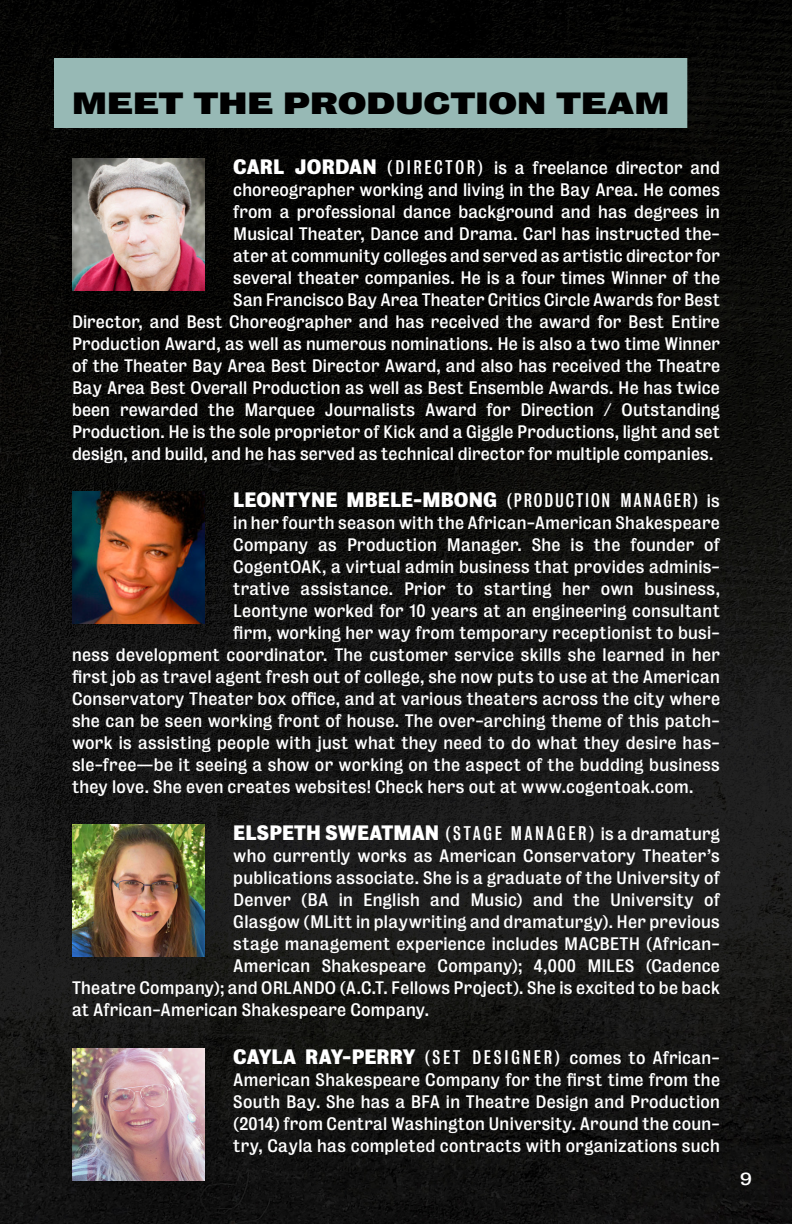
<style>
.page{position:relative;width:792px;height:1224px;background:#fff}
.page>*{position:absolute;margin:0;border:0;box-sizing:border-box;transform-origin:0 0}
.Headings{font:900 28px "Bureau Grot Wide";color:#000}
.t1{font:700 19px "Bureau Grot";letter-spacing:.005em;color:#fff}
.t2{font:16.4px/22px "Bureau Grot";letter-spacing:.015em;color:#fff;text-align:justify}
.Pull_Quotes{font:16px "Bureau Grot Wide";color:#fff}
.s1{font-weight:700;font-size:19px}
.s2{font-family:"Bureau Grot Condensed";font-size:18px}
.s3{font-family:"Bureau Grot Condensed";font-weight:400;font-size:18px}
.s4{font-weight:400;font-size:16.4px}
</style>
<div class="page">
<img style="left:0;top:0;width:792px;height:1224px">
<div style="left:54px;top:58px;width:633px;height:70px;background:#97b9b5"></div>
<div style="left:50px;top:136px;width:182px;height:183px;background:#000"></div>
<img style="left:72px;top:158px;width:132px;height:133px">
<div style="left:50px;top:469px;width:182px;height:183px;background:#000;opacity:.13"></div>
<img style="left:72px;top:491px;width:132px;height:133px">
<div style="left:50px;top:802px;width:182px;height:183px;background:#000;opacity:.13"></div>
<img style="left:72px;top:824px;width:132px;height:133px">
<div style="left:50px;top:1026px;width:182px;height:182px;background:#000;opacity:.13"></div>
<img style="left:72px;top:1048px;width:132px;height:133px">
<p class="Headings" style="left:72px;top:86px;width:599px">MEET THE PRODUCTION TEAM</p>
<p class="t2" style="left:233px;top:156px;width:488px"><span class="s1">CARL JORDAN</span> <span class="s2">(DIREC TOR)</span> is a freelance director and</p>
<p class="t2" style="left:233px;top:178px;width:488px">choreographer working and living in the Bay Area. He comes</p>
<p class="t2" style="left:233px;top:200px;width:488px">from a professional dance background and has degrees in</p>
<p class="t2" style="left:233px;top:222px;width:488px">Musical Theater, Dance and Drama. Carl has instructed the-</p>
<p class="t2" style="left:233px;top:244px;width:488px">ater at community colleges and served as artistic director for</p>
<p class="t2" style="left:233px;top:266px;width:488px">several theater companies. He is a four times Winner of the</p>
<p class="t2" style="left:233px;top:288px;width:488px">San Francisco Bay Area Theater Critics Circle Awards for Best</p>
<p class="t2" style="left:72px;top:310px;width:649px">Director, and Best Choreographer and has received the award for Best Entire</p>
<p class="t2" style="left:72px;top:332px;width:649px">Production Award, as well as numerous nominations. He is also a two time Winner</p>
<p class="t2" style="left:72px;top:354px;width:650px">of the Theater Bay Area Best Director Award, and also has received the Theatre</p>
<p class="t2" style="left:72px;top:376px;width:649px">Bay Area Best Overall Production as well as Best Ensemble Awards. He has twice</p>
<p class="t2" style="left:72px;top:398px;width:650px">been rewarded the Marquee Journalists Award for Direction / Outstanding</p>
<p class="t2" style="left:72px;top:420px;width:650px">Production. He is the sole proprietor of Kick and a Giggle Productions, light and set</p>
<p class="t2" style="left:72px;top:442px;width:643px">design, and build, and he has served as technical director for multiple companies.</p>
<p class="t1" style="left:233px;top:488px;width:488px">LEONTYNE MBELE-MBONG <span class="s3">(PRODUCTION MANAGER)</span> <span class="s4">is</span></p>
<p class="t2" style="left:233px;top:512px;width:488px">in her fourth season with the African-American Shakespeare</p>
<p class="t2" style="left:233px;top:534px;width:488px">Company as Production Manager. She is the founder of</p>
<p class="t2" style="left:233px;top:556px;width:488px">CogentOAK, a virtual admin business that provides adminis-</p>
<p class="t2" style="left:233px;top:578px;width:488px">trative assistance. Prior to starting her own business,</p>
<p class="t2" style="left:233px;top:600px;width:488px">Leontyne worked for 10 years at an engineering consultant</p>
<p class="t2" style="left:233px;top:622px;width:488px">firm, working her way from temporary receptionist to busi-</p>
<p class="t2" style="left:72px;top:644px;width:649px">ness development coordinator. The customer service skills she learned in her</p>
<p class="t2" style="left:72px;top:666px;width:649px">first job as travel agent fresh out of college, she now puts to use at the American</p>
<p class="t2" style="left:72px;top:688px;width:650px">Conservatory Theater box office, and at various theaters across the city where</p>
<p class="t2" style="left:72px;top:710px;width:650px">she can be seen working front of house. The over-arching theme of this patch-</p>
<p class="t2" style="left:72px;top:732px;width:650px">work is assisting people with just what they need to do what they desire has-</p>
<p class="t2" style="left:72px;top:754px;width:649px">sle-free—be it seeing a show or working on the aspect of the budding business</p>
<p class="t2" style="left:72px;top:776px;width:623px">they love. She even creates websites! Check hers out at www.cogentoak.com.</p>
<p class="t1" style="left:233px;top:821px;width:488px">ELSPETH SWEATMAN <span class="s3">(STAGE MANAGER)</span> <span class="s4">is a dramaturg</span></p>
<p class="t2" style="left:233px;top:845px;width:488px">who currently works as American Conservatory Theater’s</p>
<p class="t2" style="left:233px;top:867px;width:488px">publications associate. She is a graduate of the University of</p>
<p class="t2" style="left:233px;top:889px;width:488px">Denver (BA in English and Music) and the University of</p>
<p class="t2" style="left:233px;top:911px;width:488px">Glasgow (MLitt in playwriting and dramaturgy). Her previous</p>
<p class="t2" style="left:233px;top:933px;width:488px">stage management experience includes MACBETH (African-</p>
<p class="t2" style="left:233px;top:955px;width:488px">American Shakespeare Company); 4,000 MILES (Cadence</p>
<p class="t2" style="left:72px;top:977px;width:649px">Theatre Company); and ORLANDO (A.C.T. Fellows Project). She is excited to be back</p>
<p class="t2" style="left:72px;top:999px;width:359px">at African-American Shakespeare Company.</p>
<p class="t2" style="left:233px;top:1046px;width:488px"><span class="s1">CAYLA RAY-PERRY</span> <span class="s2">(SET DESIGNER)</span> comes to African-American Shakespeare Company for the first time from the South Bay. She has a BFA in Theatre Design and Production (2014) from Central Washington University. Around the coun&shy;try, Cayla has completed contracts with organizations such</p>
<p class="Pull_Quotes" style="left:740px;top:1169px;width:13px">9</p>
</div>
